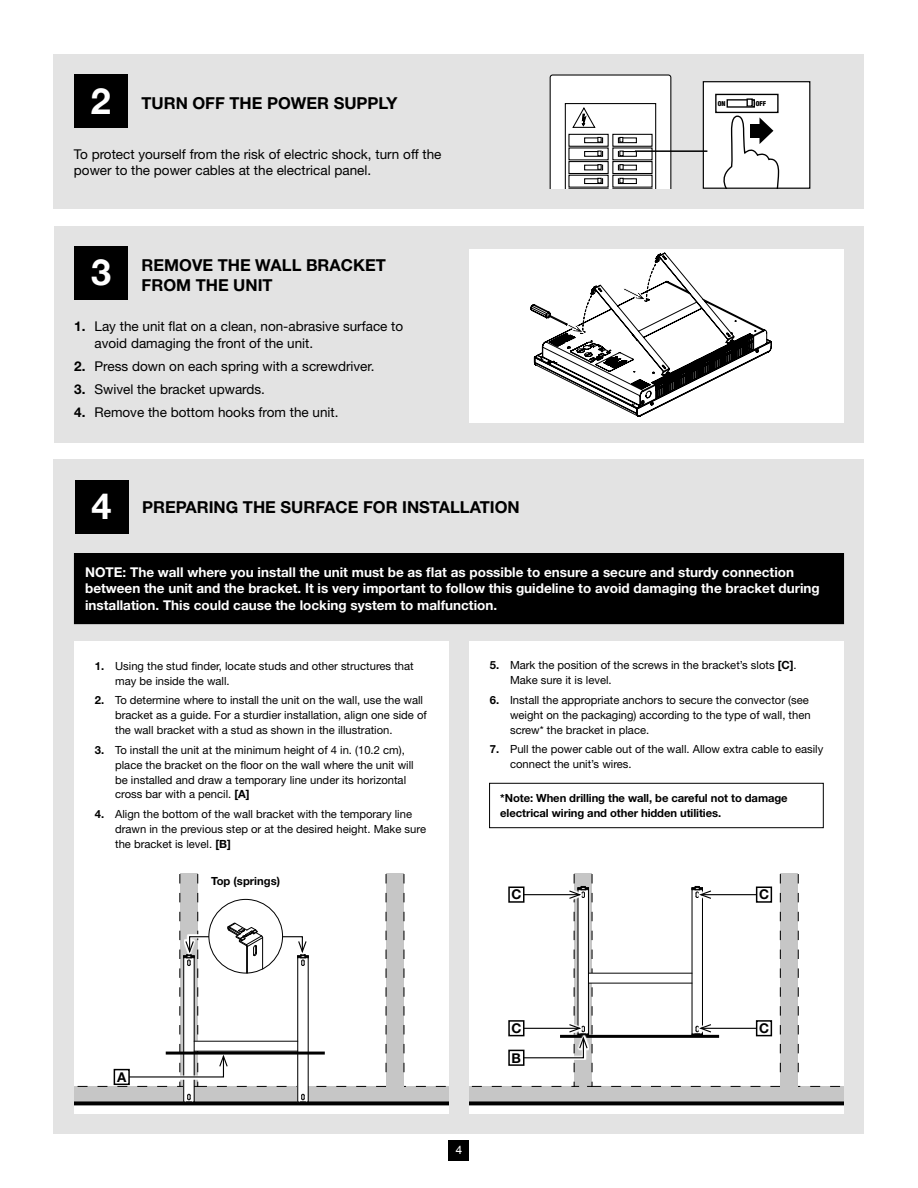
<style>
.page{position:relative;width:918px;height:1188px;background:#fff}
.page>*{position:absolute;margin:0;border:0;box-sizing:border-box;transform-origin:0 0}
.t1{font:700 16.5px/19.5px "Helvetica Neue LT Std";color:#000}
.t2{font:13.5px/16.5px "Helvetica Neue LT Std";color:#000}
.t3{font:700 13.5px/16.5px "Helvetica Neue LT Std";color:#fff}
.t4{font:700 13.5px "Helvetica Neue LT Std";color:#000}
.t5{font:11.7px "Arial";color:#fff}
.t6{font:11.25px/15px "Helvetica Neue LT Std";color:#000}
.t7{font:700 11.25px/15px "Helvetica Neue LT Std";letter-spacing:-.005em;color:#000}
.t8{font:900 condensed 6.75px "Helvetica Neue";color:#000}
.s1{font-family:"Helvetica Neue";font-size:36px;color:#fff}
.s2{font-weight:700}
</style>
<div class="page">
<div style="left:54px;top:226px;width:810px;height:216px;background:#e3e3e3"></div>
<div style="left:469px;top:249px;width:375px;height:173px;background:#fff"></div>
<div style="left:54px;top:54px;width:810px;height:155px;background:#e3e3e3"></div>
<svg style="left:550px;top:74px;width:121px;height:115px;background:#d8d8d8"></svg>
<div style="left:703px;top:82px;width:107px;height:106px;background:#fff"></div>
<div style="left:715px;top:94px;width:64px;height:19px;border:1px solid #000"></div>
<div style="left:727px;top:99px;width:28px;height:9px;border:1px solid #000"></div>
<div style="left:747px;top:98px;width:6px;height:9px;border:1px solid #000"></div>
<svg style="left:723px;top:115px;width:57px;height:72px"></svg>
<div style="left:703px;top:81px;width:107px;height:108px;border:1px solid #000"></div>
<hr style="left:635px;top:150px;width:72px;height:2px;background:#000">
<div style="left:54px;top:460px;width:810px;height:674px;background:#e3e3e3"></div>
<div style="left:74px;top:641px;width:375px;height:473px;background:#fff"></div>
<div style="left:469px;top:641px;width:375px;height:473px;background:#fff"></div>
<div style="left:470px;top:1086px;width:374px;height:17px;background:#c6c6c6"></div>
<svg style="left:470px;top:1101px;width:374px;height:2px"></svg>
<hr style="left:583px;top:1078px;width:1px;height:31px;background:#fff">
<hr style="left:619px;top:1019px;width:1px;height:88px;background:#fff">
<svg style="left:470px;top:1103px;width:374px;height:3px"></svg>
<div style="left:74px;top:1086px;width:375px;height:17px;background:#c6c6c6"></div>
<div style="left:184px;top:956px;width:10px;height:147px;background:#fff"></div>
<div style="left:298px;top:956px;width:10px;height:147px;background:#fff"></div>
<hr style="left:183px;top:958px;width:1px;height:144px;background:#000">
<hr style="left:194px;top:958px;width:1px;height:144px;background:#000">
<hr style="left:297px;top:958px;width:1px;height:144px;background:#000">
<hr style="left:308px;top:958px;width:1px;height:144px;background:#000">
<hr style="left:225px;top:1019px;width:1px;height:88px;background:#fff">
<svg style="left:74px;top:1094px;width:375px;height:12px"></svg>
<svg style="left:471px;top:873px;width:370px;height:214px"></svg>
<div style="left:509px;top:1050px;width:15px;height:15px;background:#fff"></div>
<div style="left:508px;top:1050px;width:17px;height:16px;border:2px solid #000"></div>
<div style="left:509px;top:887px;width:15px;height:15px;background:#fff"></div>
<div style="left:508px;top:887px;width:17px;height:16px;border:2px solid #000"></div>
<div style="left:757px;top:887px;width:14px;height:15px;background:#fff"></div>
<div style="left:756px;top:887px;width:16px;height:16px;border:2px solid #000"></div>
<div style="left:509px;top:1021px;width:15px;height:15px;background:#fff"></div>
<div style="left:508px;top:1020px;width:17px;height:16px;border:2px solid #000"></div>
<div style="left:757px;top:1021px;width:14px;height:15px;background:#fff"></div>
<div style="left:756px;top:1020px;width:16px;height:16px;border:2px solid #000"></div>
<svg style="left:77px;top:873px;width:369px;height:214px"></svg>
<div style="left:208px;top:899px;width:75px;height:74px;border:1px solid #000;border-radius:50%"></div>
<svg style="left:531px;top:253px;width:240px;height:164px"></svg>
<div style="left:449px;top:1140px;width:20px;height:20px;background:#000"></div>
<div style="left:74px;top:246px;width:54px;height:54px;background:#000"></div>
<div style="left:74px;top:74px;width:54px;height:54px;background:#000"></div>
<div style="left:210px;top:879px;width:71px;height:8px;background:#fff"></div>
<div style="left:75px;top:480px;width:54px;height:54px;background:#000"></div>
<div style="left:74px;top:554px;width:770px;height:70px;background:#000"></div>
<div style="left:74px;top:553px;width:770px;height:71px;border:1px solid #000"></div>
<div style="left:489px;top:783px;width:335px;height:45px;border:1px solid #000"></div>
<h1 class="t1" style="left:91px;top:93px;width:308px"><span class="s1">2</span> TURN OFF THE POWER SUPPLY</h1>
<p class="t2" style="left:74px;top:146px;width:369px">To protect yourself from the risk of electric shock, turn off the power to the power cables at the electrical panel.</p>
<h1 class="t1" style="left:142px;top:255px;width:246px;text-indent:-51px"><span class="s1">3</span> REMOVE THE WALL BRACKET<br>FROM THE UNIT</h1>
<p class="t2" style="left:95px;top:318px;width:310px;text-indent:-20px"><span class="s2">1.</span> Lay the unit flat on a clean, non-abrasive surface to avoid damaging the front of the unit.</p>
<p class="t2" style="left:74px;top:358px;width:302px"><span class="s2">2.</span> Press down on each spring with a screwdriver.</p>
<p class="t2" style="left:74px;top:381px;width:192px"><span class="s2">3.</span> Swivel the bracket upwards.</p>
<p class="t2" style="left:74px;top:404px;width:266px"><span class="s2">4.</span> Remove the bottom hooks from the unit.</p>
<h1 class="t1" style="left:92px;top:497px;width:430px"><span class="s1">4</span> PREPARING THE SURFACE FOR INSTALLATION</h1>
<p class="t8" style="left:718px;top:98px;width:9px">ON</p>
<p class="t8" style="left:756px;top:98px;width:12px">OFF</p>
<p class="t3" style="left:85px;top:564px;width:736px">NOTE: The wall where you install the unit must be as flat as possible to ensure a secure and sturdy connection between the unit and the bracket. It is very important to follow this guideline to avoid damaging the bracket during installation. This could cause the locking system to malfunction.</p>
<p class="t6" style="left:115px;top:658px;width:300px;text-indent:-20px"><span class="s2">1.</span> Using the stud finder, locate studs and other structures that may be inside the wall.</p>
<p class="t6" style="left:115px;top:692px;width:313px;text-indent:-20px"><span class="s2">2.</span> To determine where to install the unit on the wall, use the wall bracket as a guide. For a sturdier installation, align one side of the wall bracket with a stud as shown in the illustration.</p>
<p class="t6" style="left:115px;top:742px;width:300px;text-indent:-20px"><span class="s2">3.</span> To install the unit at the minimum height of 4 in. (10.2 cm), place the bracket on the floor on the wall where the unit will be installed and draw a temporary line under its horizontal cross bar with a pencil. <span class="s2">[A]</span></p>
<p class="t6" style="left:115px;top:806px;width:312px;text-indent:-20px"><span class="s2">4.</span> Align the bottom of the wall bracket with the temporary line drawn in the previous step or at the desired height. Make sure the bracket is level. <span class="s2">[B]</span></p>
<p class="t7" style="left:211px;top:874px;width:70px">Top (springs)</p>
<p class="t6" style="left:510px;top:658px;width:288px;text-indent:-20px"><span class="s2">5.</span> Mark the position of the screws in the bracket’s slots <span class="s2">[C]</span>.<br>Make sure it is level.</p>
<p class="t6" style="left:510px;top:692px;width:302px;text-indent:-20px"><span class="s2">6.</span> Install the appropriate anchors to secure the convector (see weight on the packaging) according to the type of wall, then screw* the bracket in place.</p>
<p class="t6" style="left:510px;top:742px;width:315px;text-indent:-20px"><span class="s2">7.</span> Pull the power cable out of the wall. Allow extra cable to easily connect the unit’s wires.</p>
<p class="t7" style="left:500px;top:790px;width:289px">*Note: When drilling the wall, be careful not to damage electrical wiring and other hidden utilities.</p>
<p class="t4" style="left:511px;top:886px;width:12px">C</p>
<p class="t4" style="left:759px;top:886px;width:12px">C</p>
<p class="t4" style="left:117px;top:1069px;width:11px">A</p>
<p class="t5" style="left:456px;top:1143px;width:8px">4</p>
<p class="t4" style="left:511px;top:1020px;width:12px">C</p>
<p class="t4" style="left:759px;top:1020px;width:12px">C</p>
<p class="t4" style="left:512px;top:1049px;width:11px">B</p>
</div>
